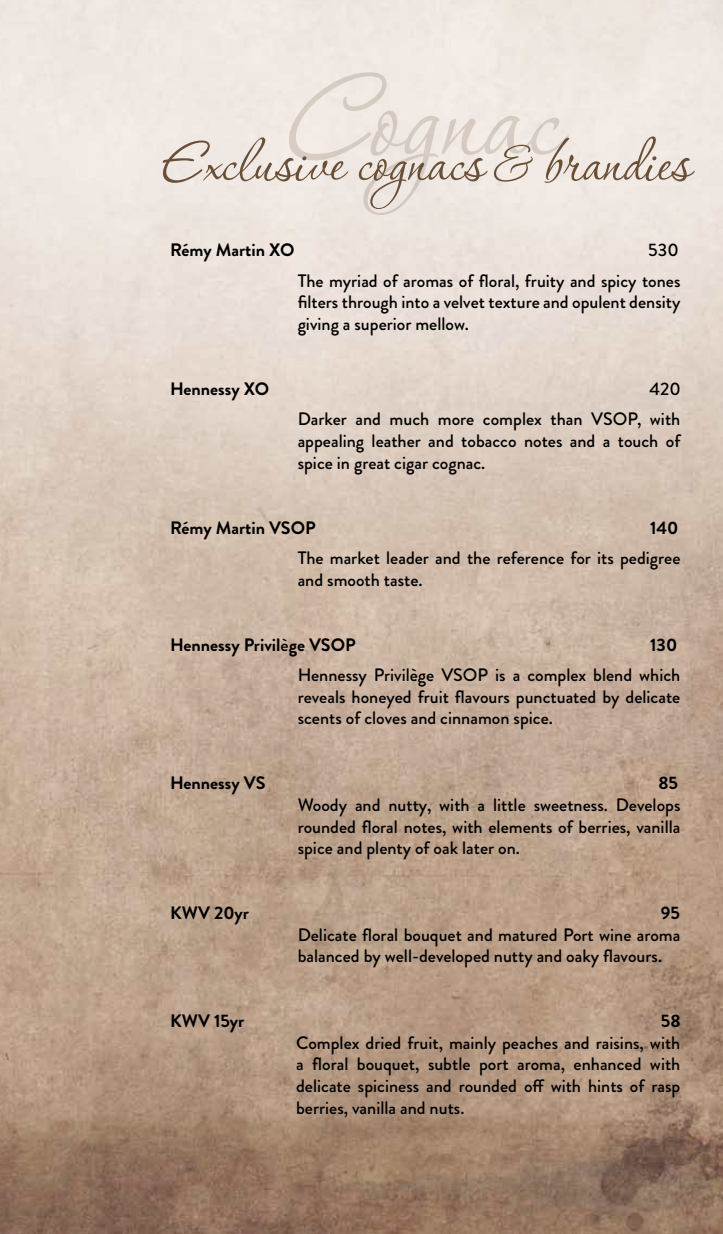
<style>
.page{position:relative;width:723px;height:1234px;background:#fff}
.page>*{position:absolute;margin:0;border:0;box-sizing:border-box;transform-origin:0 0}
.t1{font:150px "P22 Corinthia";color:#6a4f37}
.t2{font:72px "P22 Corinthia";color:#6a4f37}
.t3{font:500 18px/21.6px "Brandon Grotesque";color:#000}
.t4{font:700 18px "Brandon Grotesque";color:#000}
.s1{font-weight:500}
</style>
<div class="page">
<img style="left:0;top:0;width:723px;height:1233px">
<h1 class="t1" style="left:290px;top:41px;width:270px">Cognac</h1>
<h2 class="t2" style="left:161px;top:126px;width:531px">Exclusive cognacs &amp; brandies</h2>
<p class="t4" style="left:170px;top:237px;width:126px">Rémy Martin XO</p>
<p class="t3" style="left:298px;top:235px;width:384px;line-height:30.6px;text-align:right">530<br>The myriad of aromas of floral, fruity and spicy tones</p>
<p class="t3" style="left:298px;top:291px;width:384px">filters through into a velvet texture and opulent density giving a superior mellow.</p>
<p class="t4" style="left:170px;top:376px;width:101px">Hennessy XO</p>
<p class="t3" style="left:298px;top:373px;width:384px;line-height:30.6px;text-align:right">420<br>Darker and much more complex than VSOP, with</p>
<p class="t3" style="left:298px;top:430px;width:384px">appealing leather and tobacco notes and a touch of spice in great cigar cognac.</p>
<p class="t4" style="left:170px;top:514px;width:147px">Rémy Martin VSOP</p>
<p class="t4" style="left:650px;top:514px;width:30px">140</p>
<p class="t3" style="left:298px;top:547px;width:384px">The market leader and the reference for its pedigree and smooth taste.</p>
<p class="t4" style="left:170px;top:631px;width:187px">Hennessy Privil<span class="s1">è</span>ge VSOP</p>
<p class="t4" style="left:650px;top:631px;width:29px">130</p>
<p class="t3" style="left:298px;top:664px;width:384px;text-align:justify">Hennessy Privilège VSOP is a complex blend which reveals honeyed fruit flavours punctuated by delicate scents of cloves and cinnamon spice.</p>
<p class="t4" style="left:170px;top:770px;width:97px">Hennessy VS</p>
<p class="t4" style="left:658px;top:770px;width:21px">85</p>
<p class="t3" style="left:298px;top:794px;width:384px;text-align:justify">Woody and nutty, with a little sweetness. Develops rounded floral notes, with elements of berries, vanilla spice and plenty of oak later on.</p>
<p class="t4" style="left:170px;top:900px;width:80px">KWV 20yr</p>
<p class="t4" style="left:661px;top:900px;width:21px">95</p>
<p class="t3" style="left:298px;top:923px;width:384px">Delicate floral bouquet and matured Port wine aroma balanced by well-developed nutty and oaky flavours.</p>
<p class="t4" style="left:170px;top:1008px;width:76px">KWV 15yr</p>
<p class="t4" style="left:661px;top:1008px;width:21px">58</p>
<p class="t3" style="left:296px;top:1031px;width:386px;text-align:justify">Complex dried fruit, mainly peaches and raisins, with a floral bouquet, subtle port aroma, enhanced with delicate spiciness and rounded off with hints of rasp berries, vanilla and nuts.</p>
</div>
